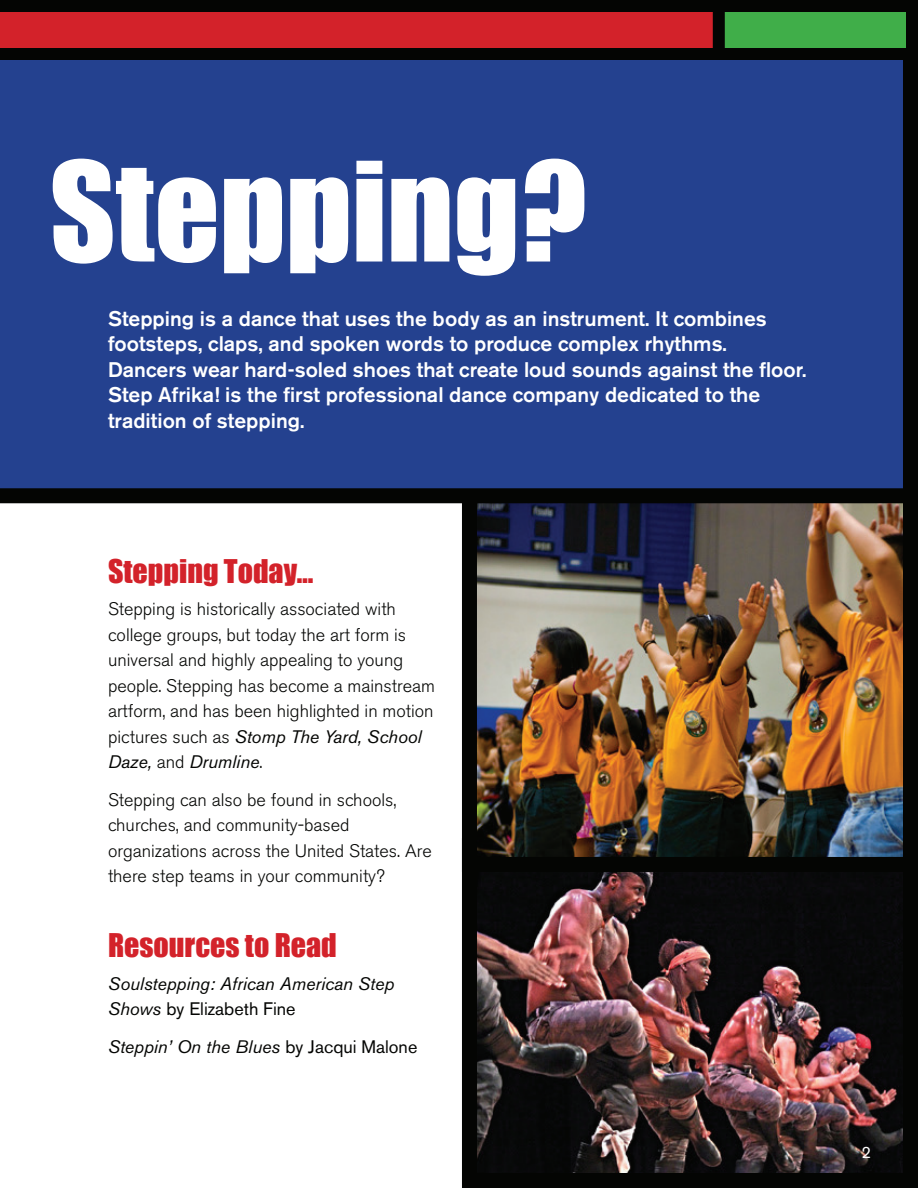
<style>
.page{position:relative;width:918px;height:1188px;background:#fff}
.page>*{position:absolute;margin:0;border:0;box-sizing:border-box;transform-origin:0 0}
.t1{font:127.5px "Impact";color:#fff}
.t2{font:30px "Impact";color:#d3222a}
.t3{font:500 21px/25.5px "Akzidenz Grotesk BE";color:#fff}
.t4{font:300 18px/25.5px "Akzidenz Grotesk BE";color:#040503}
.t5{font:italic 18px/25.5px "Akzidenz Grotesk BE";color:#040503}
.t6{font:16.5px "Akzidenz Grotesk BE";color:#fff}
.s1{font-weight:400;font-style:italic}
.s2{font-style:normal}
</style>
<div class="page">
<img style="left:478px;top:872px;width:424px;height:300px">
<div style="left:462px;top:838px;width:456px;height:350px;border:15px solid #040503"></div>
<img style="left:478px;top:503px;width:424px;height:353px">
<div style="left:462px;top:471px;width:456px;height:401px;border:15px solid #040503"></div>
<div style="left:1px;top:60px;width:917px;height:443px;background:#24418f"></div>
<svg style="left:1px;top:0;width:712px;height:60px;background:#80161a"></svg>
<div style="left:719px;top:6px;width:193px;height:48px;background:#40ae49"></div>
<div style="left:713px;top:0;width:205px;height:60px;border:12px solid #040503"></div>
<svg style="left:0;top:0;width:1px;height:504px"></svg>
<h1 class="t1" style="left:50px;top:113px;width:539px">Stepping?</h1>
<p class="t3" style="left:108px;top:305px;width:700px">Stepping is a dance that uses the body as an instrument. It combines footsteps, claps, and spoken words to produce complex rhythms.<br>Dancers wear hard-soled shoes that create loud sounds against the floor.<br>Step Afrika! is the first professional dance company dedicated to the tradition of stepping.</p>
<h2 class="t2" style="left:108px;top:548px;width:207px">Stepping Today…</h2>
<p class="t4" style="left:108px;top:597px;width:328px">Stepping is historically associated with college groups, but today the art form is universal and highly appealing to young people. Stepping has become a mainstream artform, and has been highlighted in motion pictures such as <span class="s1">Stomp The Yard, School Daze,</span> and <span class="s1">Drumline</span>.</p>
<p class="t4" style="left:108px;top:787px;width:325px">Stepping can also be found in schools, churches, and community-based organizations across the United States. Are there step teams in your community?</p>
<h2 class="t2" style="left:108px;top:922px;width:230px">Resources to Read</h2>
<p class="t5" style="left:108px;top:971px;width:288px">Soulstepping: African American Step<br>Shows <span class="s2">by Elizabeth Fine</span></p>
<p class="t5" style="left:108px;top:1034px;width:311px">Steppin’ On the Blues <span class="s2">by Jacqui Malone</span></p>
<p class="t6" style="left:862px;top:1143px;width:11px">2</p>
</div>
